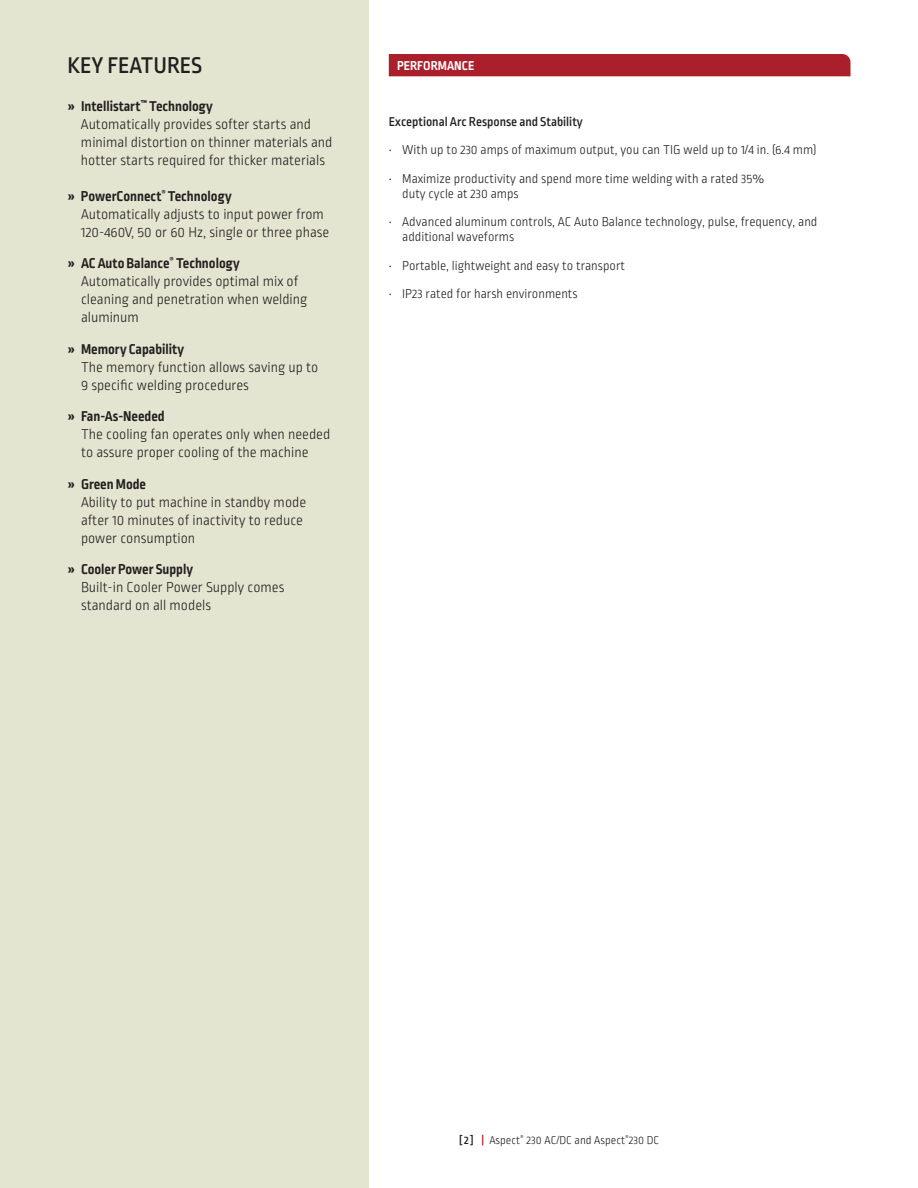
<style>
.page{position:relative;width:918px;height:1188px;background:#fff}
.page>*{position:absolute;margin:0;border:0;box-sizing:border-box;transform-origin:0 0}
.t1{font:500 24px "Ropa Sans Pro";color:#231f20}
.t2{font:300 15px/18px "Ropa Sans Pro";color:#231f20}
.t3{font:700 15px "Ropa Sans Pro";color:#231f20}
.t4{font:300 13.5px/15px "Ropa Sans Pro";color:#231f20}
.t5{font:500 13.5px "Ropa Sans Pro";color:#231f20}
.t6{font:700 13.5px "Ropa Sans Pro";color:#fff}
.t7{font:300 12px "Ropa Sans Pro";color:#231f20}
.s1{font-weight:700}
.s2{font-weight:500}
.s3{font-weight:500;color:#be1d2c}
</style>
<div class="page">
<div style="left:389px;top:54px;width:461px;height:22px;background:#ab1e2c"></div>
<div style="left:0;top:0;width:369px;height:1188px;background:#e4e5d0"></div>
<h1 class="t1" style="left:68px;top:52px;width:136px">KEY FEATURES</h1>
<p class="t2" style="left:81px;top:99px;width:253px;text-indent:-13px"><span class="s1">» Intellistart</span><sup>™</sup> <span class="s1">Technology<br></span>Automatically provides softer starts and minimal distortion on thinner materials and hotter starts required for thicker materials</p>
<p class="t2" style="left:81px;top:188px;width:250px;text-indent:-14px"><span class="s1">» PowerConnect</span><sup>®</sup> <span class="s1">Technology<br></span>Automatically adjusts to input power from<br>120-460V, 50 or 60 Hz, single or three phase</p>
<p class="t2" style="left:81px;top:255px;width:228px;text-indent:-13px"><span class="s1">» AC Auto Balance</span><sup>®</sup> <span class="s1">Technology<br></span>Automatically provides optimal mix of cleaning and penetration when welding aluminum</p>
<p class="t3" style="left:68px;top:340px;width:118px">» Memory Capability</p>
<p class="t2" style="left:81px;top:359px;width:239px">The memory function allows saving up to<br>9 specific welding procedures</p>
<p class="t3" style="left:68px;top:408px;width:99px">» Fan-As-Needed</p>
<p class="t2" style="left:81px;top:426px;width:251px">The cooling fan operates only when needed to assure proper cooling of the machine</p>
<p class="t3" style="left:68px;top:475px;width:80px">» Green Mode</p>
<p class="t2" style="left:81px;top:494px;width:227px">Ability to put machine in standby mode after 10 minutes of inactivity to reduce power consumption</p>
<p class="t3" style="left:68px;top:561px;width:127px">» Cooler Power Supply</p>
<p class="t2" style="left:81px;top:579px;width:205px">Built-in Cooler Power Supply comes standard on all models</p>
<p class="t6" style="left:397px;top:58px;width:79px">PERFORMANCE</p>
<p class="t5" style="left:389px;top:114px;width:196px">Exceptional Arc Response and Stability</p>
<p class="t4" style="left:389px;top:143px;width:429px">• With up to 230 amps of maximum output, you can TIG weld up to 1/4 in. (6.4 mm)</p>
<p class="t4" style="left:402px;top:172px;width:363px;text-indent:-14px">• Maximize productivity and spend more time welding with a rated 35% duty cycle at 230 amps</p>
<p class="t4" style="left:402px;top:215px;width:417px;text-indent:-14px">• Advanced aluminum controls, AC Auto Balance technology, pulse, frequency, and additional waveforms</p>
<p class="t4" style="left:389px;top:259px;width:238px">• Portable, lightweight and easy to transport</p>
<p class="t4" style="left:389px;top:287px;width:190px">• IP23 rated for harsh environments</p>
<p class="t7" style="left:459px;top:1133px;width:202px"><span class="s2">[ 2 ]</span> <span class="s3">|</span> Aspect<sup>®</sup> 230 AC/DC and Aspect<sup>®</sup>230 DC</p>
</div>
